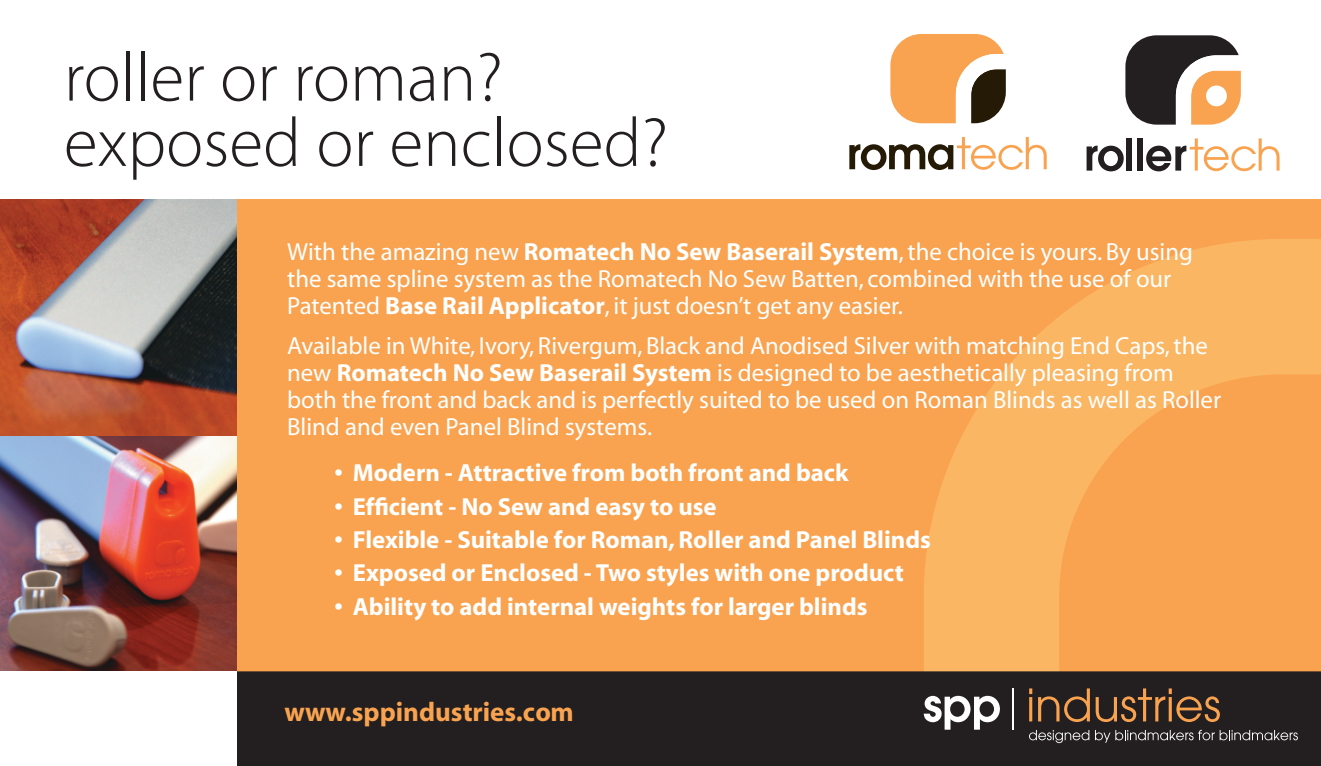
<style>
.page{position:relative;width:1321px;height:766px;background:#fff}
.page>*{position:absolute;margin:0;border:0;box-sizing:border-box;transform-origin:0 0}
.t1{font:300 69.75px/65.2px "Myriad Pro";color:#231f20}
.t2{font:700 27px "Myriad";color:#f9a350}
.t3{font:24.75px/27px "Myriad";color:#fff}
.t4{font:700 24.75px "Myriad";color:#fff}
.s1{font-weight:700}
</style>
<div class="page">
<div style="left:0;top:199px;width:1320px;height:566px;background:#f9a350"></div>
<svg style="left:924px;top:239px;width:396px;height:432px"></svg>
<div style="left:236px;top:671px;width:1084px;height:94px;background:#231f20"></div>
<img style="left:0;top:199px;width:236px;height:472px">
<svg style="left:923px;top:695px;width:76px;height:34px"></svg>
<svg style="left:1029px;top:688px;width:60px;height:33px"></svg>
<svg style="left:1095px;top:688px;width:124px;height:33px"></svg>
<hr style="left:1012px;top:688px;width:1px;height:41px;background:#fff">
<svg style="left:1028px;top:729px;width:269px;height:14px"></svg>
<div style="left:0;top:671px;width:236px;height:94px;background:#fff"></div>
<svg style="left:1125px;top:35px;width:115px;height:90px"></svg>
<svg style="left:1086px;top:146px;width:37px;height:25px"></svg>
<div style="left:1126px;top:138px;width:5px;height:32px;background:#231f20"></div>
<div style="left:1136px;top:138px;width:6px;height:32px;background:#231f20"></div>
<svg style="left:1146px;top:138px;width:133px;height:33px"></svg>
<div style="left:1205px;top:85px;width:21px;height:21px;background:#fff;border-radius:50%"></div>
<svg style="left:890px;top:34px;width:115px;height:89px"></svg>
<svg style="left:849px;top:137px;width:197px;height:33px"></svg>
<p class="t1" style="left:64px;top:44px;width:605px">roller or roman? exposed or enclosed?</p>
<p class="t3" style="left:287px;top:239px;width:907px">With the amazing new <span class="s1">Romatech No Sew Baserail System</span>, the choice is yours. By using the same spline system as the Romatech No Sew Batten, combined with the use of our<br>Patented <span class="s1">Base Rail Applicator</span>, it just doesn’t get any easier.</p>
<p class="t3" style="left:287px;top:333px;width:935px">Available in White, Ivory, Rivergum, Black and Anodised Silver with matching End Caps, the new <span class="s1">Romatech No Sew Baserail System</span> is designed to be aesthetically pleasing from both the front and back and is perfectly suited to be used on Roman Blinds as well as Roller Blind and even Panel Blind systems.</p>
<p class="t4" style="left:334px;top:460px;width:515px">• Modern - Attractive from both front and back</p>
<p class="t4" style="left:334px;top:493px;width:384px">• Efficient - No Sew and easy to use</p>
<p class="t4" style="left:334px;top:526px;width:598px">• Flexible - Suitable for Roman,Roller and Panel Blinds</p>
<p class="t4" style="left:334px;top:560px;width:571px">• Exposed or Enclosed - Two styles with one product</p>
<p class="t4" style="left:334px;top:593px;width:534px">• Ability to add internal weights for larger blinds</p>
<p class="t2" style="left:284px;top:698px;width:290px">www.sppindustries.com</p>
</div>
